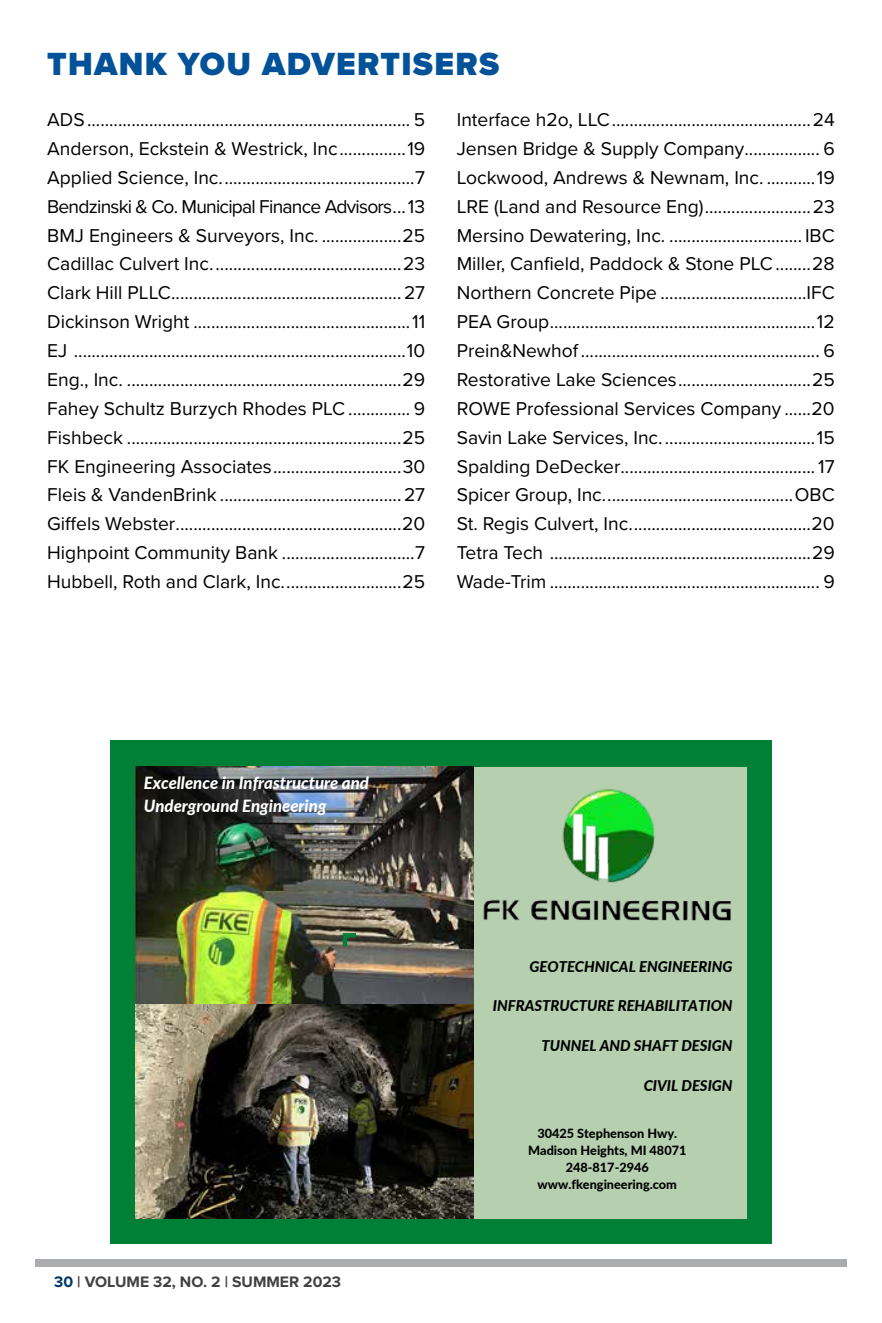
<style>
.page{position:relative;width:882px;height:1323px;background:#fff}
.page>*{position:absolute;margin:0;border:0;box-sizing:border-box;transform-origin:0 0}
.t1{font:900 33.25px "Proxima Nova";letter-spacing:.04em;color:#025299}
.t2{font:19.25px/28.9px "Proxima Nova";color:#000;text-align:justify}
.t3{font:italic 800 16.8px/23.3px "Lato";color:#fff}
.t4{font:700 15.75px "Proxima Nova";color:#414042}
.t5{font:italic 800 14.88px "Lato";color:#000}
.t6{font:800 12.78px/17px "Lato";color:#000;text-align:center}
.s1{color:#003768}
</style>
<div class="page">
<div style="left:35px;top:1259px;width:812px;height:7px;background:#aaacaf"></div>
<div style="left:110px;top:740px;width:662px;height:504px;background:#008037"></div>
<div style="left:136px;top:767px;width:610px;height:452px;background:#b5cfaf"></div>
<img style="left:135px;top:767px;width:339px;height:238px">
<img style="left:135px;top:1005px;width:339px;height:214px">
<svg style="left:343px;top:933px;width:13px;height:13px"></svg>
<img style="left:562px;top:789px;width:93px;height:94px">
<img style="left:483px;top:899px;width:248px;height:22px">
<h1 class="t1" style="left:47px;top:39px;width:453px">THANK YOU ADVERTISERS</h1>
<p class="t2" style="left:47px;top:104px;width:379px">ADS......................................................................... 5<br>Anderson, Eckstein &amp; Westrick, Inc...............19<br>Applied Science, Inc............................................7<br>Bendzinski &amp; Co. Municipal Finance Advisors...13<br>BMJ Engineers &amp; Surveyors, Inc. ..................25<br>Cadillac Culvert Inc...........................................23<br>Clark Hill PLLC....................................................27<br>Dickinson Wright .................................................11<br>EJ ...........................................................................10<br>Eng., Inc. ..............................................................29<br>Fahey Schultz Burzych Rhodes PLC .............. 9<br>Fishbeck ..............................................................25<br>FK Engineering Associates.............................30<br>Fleis &amp; VandenBrink .........................................27<br>Giffels Webster...................................................20<br>Highpoint Community Bank ..............................7<br>Hubbell, Roth and Clark, Inc...........................25</p>
<p class="t2" style="left:457px;top:104px;width:379px">Interface h2o, LLC.............................................24<br>Jensen Bridge &amp; Supply Company................. 6<br>Lockwood, Andrews &amp; Newnam, Inc. ...........19<br>LRE (Land and Resource Eng)........................23<br>Mersino Dewatering, Inc. .............................. IBC Miller, Canfield, Paddock &amp; Stone PLC........28<br>Northern Concrete Pipe .................................IFC PEA Group............................................................12<br>Prein&amp;Newhof...................................................... 6<br>Restorative Lake Sciences..............................25<br>ROWE Professional Services Company ......20<br>Savin Lake Services, Inc. ..................................15<br>Spalding DeDecker............................................17<br>Spicer Group, Inc...........................................OBC St. Regis Culvert, Inc.........................................20<br>Tetra Tech ...........................................................29<br>Wade-Trim ............................................................. 9</p>
<p class="t3" style="left:144px;top:770px;width:227px">Excellence in Infrastructure and<br>Underground Engineering</p>
<p class="t4" style="left:54px;top:1270px;width:288px"><span class="s1">30</span> | VOLUME 32, NO. 2 | SUMMER 2023</p>
<p class="t5" style="left:529px;top:955px;width:205px">GEOTECHNICAL ENGINEERING</p>
<p class="t5" style="left:493px;top:995px;width:241px">INFRASTRUCTURE REHABILITATION</p>
<p class="t5" style="left:542px;top:1035px;width:193px">TUNNEL AND SHAFT DESIGN</p>
<p class="t5" style="left:644px;top:1074px;width:90px">CIVIL DESIGN</p>
<p class="t6" style="left:528px;top:1124px;width:160px">30425 Stephenson Hwy.<br>Madison Heights, MI 48071<br>248-817-2946 www.fkengineering.com</p>
</div>
